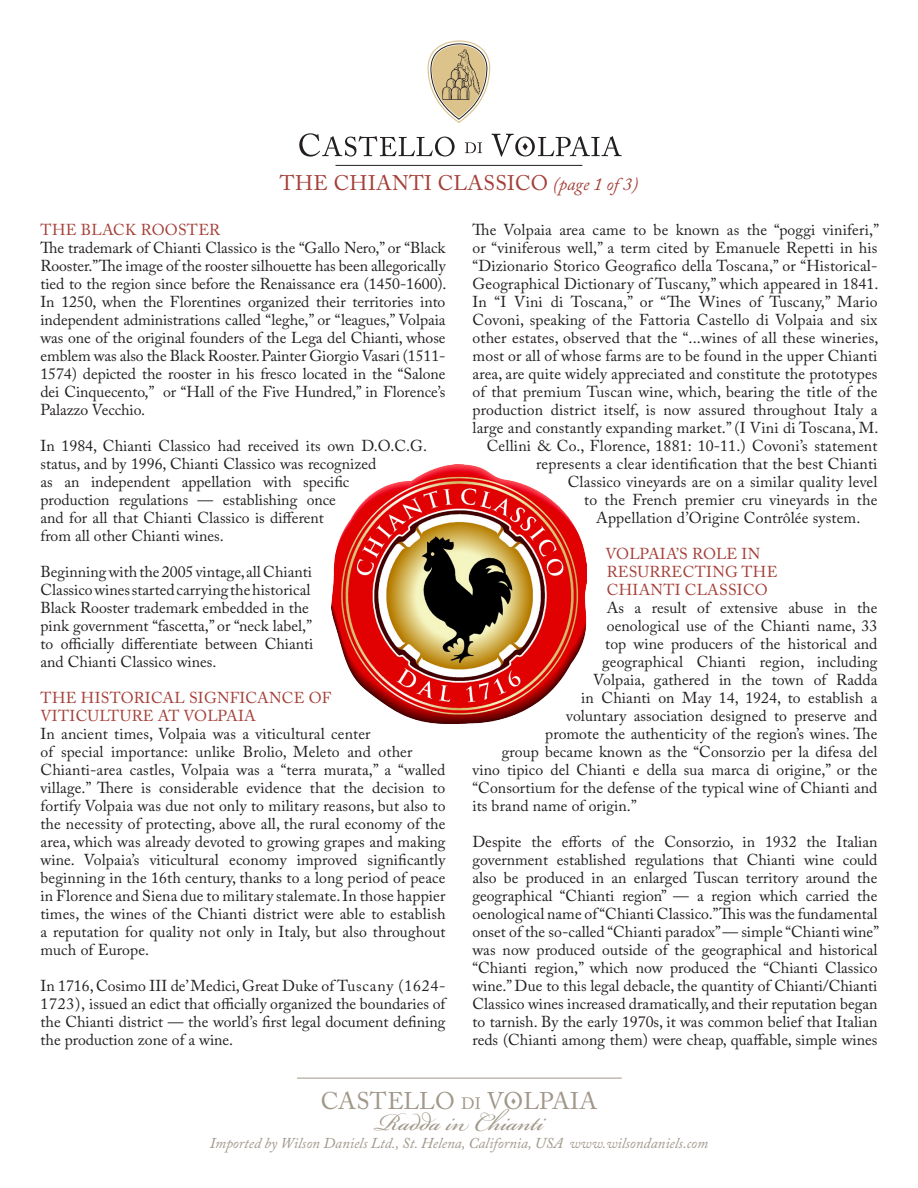
<style>
.page{position:relative;width:918px;height:1188px;background:#fff}
.page>*{position:absolute;margin:0;border:0;box-sizing:border-box;transform-origin:0 0}
.t1{font:37.5px "Bickham Script Pro";color:#a1988a}
.t2{font:24px "Adobe Caslon Pro";color:#a1988a}
.t3{font:21px "Adobe Caslon Pro";letter-spacing:.015em;color:#a43f38}
.t4{font:15.75px/18px "Adobe Caslon Pro";letter-spacing:.01em;color:#231f20;text-align:justify}
.t5{font:15.75px/18px "Adobe Caslon Pro";letter-spacing:.015em;color:#a43f38}
.t6{font:italic 15px "Adobe Caslon Pro";color:#a1988a}
.s1{font-style:italic;font-size:18px}
.s2{font-size:16.5px}
</style>
<div class="page">
<hr style="left:297px;top:1078px;width:325px;height:1px;background:#a1988a">
<svg style="left:299px;top:133px;width:323px;height:24px"></svg>
<svg style="left:427px;top:40px;width:64px;height:83px"></svg>
<hr style="left:336px;top:165px;width:246px;height:1px;background:#231f20">
<img style="left:331px;top:464px;width:256px;height:260px">
<p class="t3" style="left:280px;top:170px;width:360px">THE CHIANTI CLASSICO <span class="s1">(page 1 of 3)</span></p>
<p class="t5" style="left:41px;top:221px;width:181px">THE BLACK ROOSTER</p>
<p class="t4" style="left:40px;top:239px;width:408px">The trademark of Chianti Classico is the “Gallo Nero,” or “Black Rooster.” The image of the rooster silhouette has been allegorically tied to the region since before the Renaissance era (1450-1600).<br>In 1250, when the Florentines organized their territories into independent administrations called “leghe,” or “leagues,” Volpaia was one of the original founders of the Lega del Chianti, whose emblem was also the Black Rooster. Painter Giorgio Vasari (1511- 1574) depicted the rooster in his fresco located in the “Salone dei Cinquecento,” or “Hall of the Five Hundred,” in Florence’s Palazzo Vecchio.</p>
<p class="t4" style="left:40px;top:437px;width:388px;text-align:left">In 1984, Chianti Classico had received its own D.O.C.G. status, and by 1996, Chianti Classico was recognized<br>as an independent appellation with specific<br>production regulations — establishing once<br>and for all that Chianti Classico is different<br>from all other Chianti wines.</p>
<p class="t4" style="left:40px;top:563px;width:275px;text-align:left">Beginning with the 2005 vintage, all Chianti Classico wines started carrying the historical Black Rooster trademark embedded in the pink government “fascetta,” or “neck label,” to officially differentiate between Chianti and Chianti Classico wines.</p>
<p class="t5" style="left:41px;top:689px;width:292px">THE HISTORICAL SIGNFICANCE OF<br>VITICULTURE AT VOLPAIA</p>
<p class="t4" style="left:40px;top:725px;width:407px;text-align:left">In ancient times, Volpaia was a viticultural center<br>of special importance: unlike Brolio, Meleto and other Chianti-area castles, Volpaia was a “terra murata,” a “walled village.” There is considerable evidence that the decision to fortify Volpaia was due not only to military reasons, but also to the necessity of protecting, above all, the rural economy of the area, which was already devoted to growing grapes and making wine. Volpaia’s viticultural economy improved significantly beginning in the 16th century, thanks to a long period of peace in Florence and Siena due to military stalemate. In those happier times, the wines of the Chianti district were able to establish a reputation for quality not only in Italy, but also throughout much of Europe.</p>
<p class="t4" style="left:40px;top:977px;width:406px">In 1716, Cosimo III de’ Medici, Great Duke of Tuscany (1624- 1723), issued an edict that officially organized the boundaries of the Chianti district — the world’s first legal document defining the production zone of a wine.</p>
<p class="t4" style="left:472px;top:221px;width:408px">The Volpaia area came to be known as the “poggi viniferi,”</p>
<p class="t4" style="left:472px;top:239px;width:407px">or “viniferous well,” a term cited by Emanuele Repetti in his</p>
<p class="t4" style="left:472px;top:257px;width:407px">“Dizionario Storico Geografico della Toscana,” or “Historical-</p>
<p class="t4" style="left:472px;top:275px;width:408px">Geographical Dictionary of Tuscany,” which appeared in 1841.</p>
<p class="t4" style="left:472px;top:293px;width:407px">In “I Vini di Toscana,” or “The Wines of Tuscany,” Mario</p>
<p class="t4" style="left:472px;top:311px;width:406px">Covoni, speaking of the Fattoria Castello di Volpaia and six</p>
<p class="t4" style="left:472px;top:329px;width:408px">other estates, observed that the “...wines of all these wineries,</p>
<p class="t4" style="left:472px;top:347px;width:406px">most or all of whose farms are to be found in the upper Chianti</p>
<p class="t4" style="left:472px;top:365px;width:406px">area, are quite widely appreciated and constitute the prototypes</p>
<p class="t4" style="left:472px;top:383px;width:407px">of that premium Tuscan wine, which, bearing the title of the</p>
<p class="t4" style="left:472px;top:401px;width:407px">production district itself, is now assured throughout Italy a</p>
<p class="t4" style="left:472px;top:419px;width:408px">large and constantly expanding market.” (I Vini di Toscana, M.</p>
<p class="t4" style="left:487px;top:437px;width:392px">Cellini &amp; Co., Florence, 1881: 10-11.) Covoni’s statement</p>
<p class="t4" style="left:536px;top:455px;width:343px">represents a clear identification that the best Chianti</p>
<p class="t4" style="left:568px;top:473px;width:311px">Classico vineyards are on a similar quality level</p>
<p class="t4" style="left:584px;top:491px;width:295px">to the French premier cru vineyards in the</p>
<p class="t4" style="left:596px;top:509px;width:266px">Appellation d’Origine Contrôlée system.</p>
<p class="t5" style="left:605px;top:545px;width:174px">VOLPAIA’S ROLE IN<br>RESURRECTING THE</p>
<p class="t5" style="left:607px;top:581px;width:162px">CHIANTI CLASSICO</p>
<p class="t4" style="left:607px;top:599px;width:272px">As a result of extensive abuse in the</p>
<p class="t4" style="left:607px;top:617px;width:272px">oenological use of the Chianti name, 33</p>
<p class="t4" style="left:605px;top:635px;width:274px">top wine producers of the historical and</p>
<p class="t4" style="left:602px;top:653px;width:277px">geographical Chianti region, including</p>
<p class="t4" style="left:593px;top:671px;width:286px">Volpaia, gathered in the town of Radda</p>
<p class="t4" style="left:581px;top:689px;width:298px">in Chianti on May 14, 1924, to establish a</p>
<p class="t4" style="left:566px;top:707px;width:313px">voluntary association designed to preserve and</p>
<p class="t4" style="left:545px;top:725px;width:334px">promote the authenticity of the region’s wines. The</p>
<p class="t4" style="left:502px;top:743px;width:377px">group became known as the “Consorzio per la difesa del</p>
<p class="t4" style="left:472px;top:761px;width:407px">vino tipico del Chianti e della sua marca di origine,” or the</p>
<p class="t4" style="left:472px;top:779px;width:407px">“Consortium for the defense of the typical wine of Chianti and</p>
<p class="t4" style="left:472px;top:797px;width:166px">its brand name of origin.”</p>
<p class="t4" style="left:472px;top:833px;width:408px">Despite the efforts of the Consorzio, in 1932 the Italian government established regulations that Chianti wine could also be produced in an enlarged Tuscan territory around the geographical “Chianti region” — a region which carried the oenological name of “Chianti Classico.” This was the fundamental onset of the so-called “Chianti paradox” — simple “Chianti wine” was now produced outside of the geographical and historical “Chianti region,” which now produced the “Chianti Classico wine.” Due to this legal debacle, the quantity of Chianti/Chianti Classico wines increased dramatically, and their reputation began to tarnish. By the early 1970s, it was common belief that Italian reds (Chianti among them) were cheap, quaffable, simple wines</p>
<p class="t2" style="left:321px;top:1087px;width:278px">CASTELLO <span class="s2">DI</span> VOLPAIA</p>
<p class="t1" style="left:375px;top:1095px;width:170px">Radda in Chianti</p>
<p class="t6" style="left:210px;top:1134px;width:500px">Imported by Wilson Daniels Ltd., St. Helena, California, USA www.wilsondaniels.com</p>
</div>
